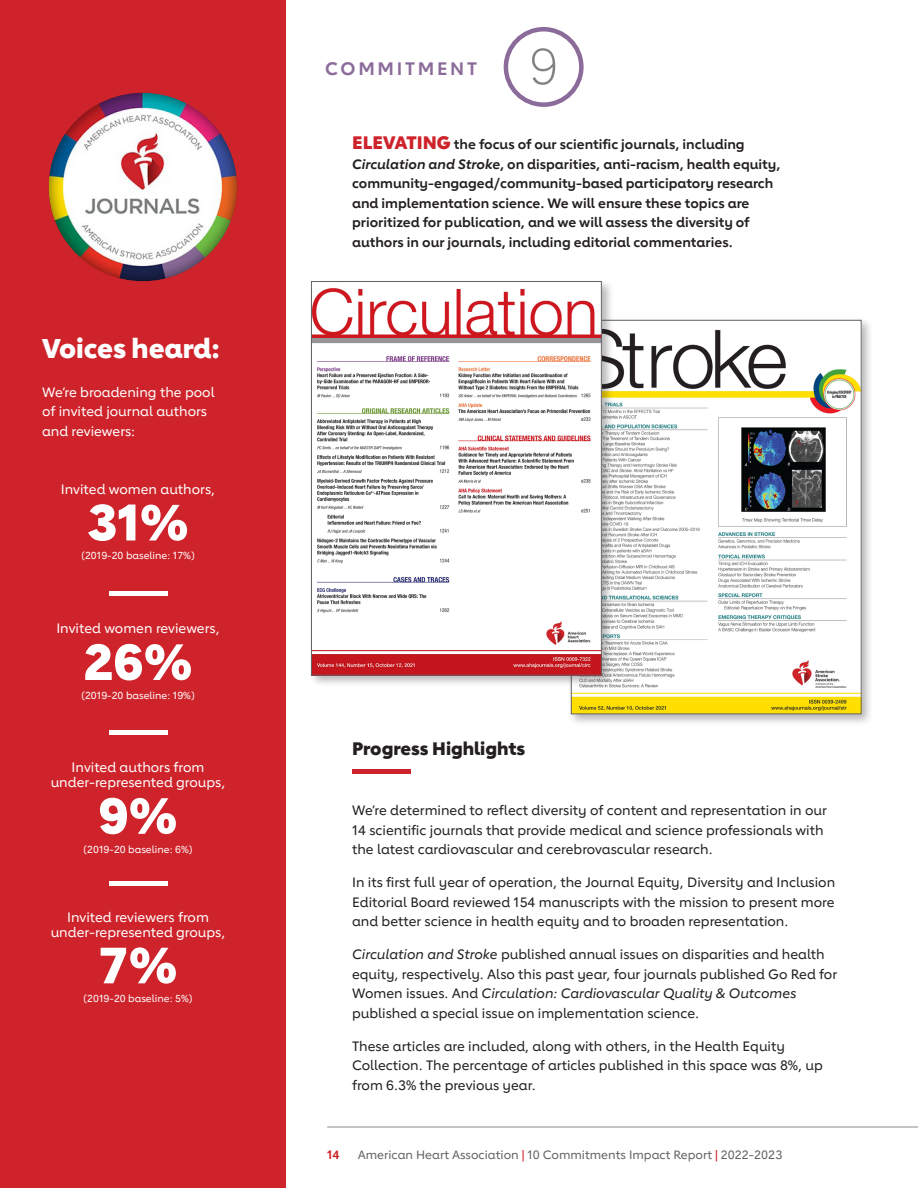
<style>
.page{position:relative;width:918px;height:1188px;background:#fff}
.page>*{position:absolute;margin:0;border:0;box-sizing:border-box;transform-origin:0 0}
.t1{font:800 50.1px "Lub Dub";color:#fff}
.t2{font:300 50.1px "Lub Dub";color:#808285}
.t3{font:800 27px "Lub Dub";color:#fff}
.t4{font:800 18px "Lub Dub";color:#231f20}
.H2_-_Section_Title{font:700 18px "Lub Dub";letter-spacing:.15em;color:#8b6b9a}
.t5{font:500 13.5px/19.5px "Lub Dub";color:#231f20}
.t6{font:700 13.5px/19.5px "Lub Dub";color:#231f20}
.t7{font:500 13.5px/19.5px "Lub Dub";color:#fff;text-align:center}
.t8{font:500 12px "Lub Dub";color:#636366}
.t9{font:700 12px "Lub Dub";color:#ce232a}
.t10{font:500 10.05px "Lub Dub";color:#fff}
.s1{color:#fff}
.s2{font-weight:800;font-size:18px;color:#ce232a}
.s3{font-style:italic}
.s4{color:#ce232a}
</style>
<div class="page">
<div style="left:0;top:0;width:285px;height:1188px;background:#ce232a"></div>
<div style="left:504px;top:27px;width:80px;height:80px;border:4px solid #8b6b9a;border-radius:50%"></div>
<div style="left:568px;top:317px;width:306px;height:409px;background:#231f20;opacity:.32"></div>
<img style="left:573px;top:322px;width:286px;height:390px">
<div style="left:48px;top:91px;width:191px;height:192px;background:#231f20;opacity:.75"></div>
<div style="left:308px;top:278px;width:306px;height:410px;background:#231f20;opacity:.32"></div>
<img style="left:313px;top:283px;width:287px;height:390px">
<div style="left:311px;top:281px;width:291px;height:394px;border:1px solid #636366"></div>
<div style="left:352px;top:769px;width:58px;height:5px;background:#ce232a"></div>
<div style="left:109px;top:591px;width:58px;height:5px;background:#fff"></div>
<div style="left:109px;top:730px;width:58px;height:5px;background:#fff"></div>
<div style="left:109px;top:881px;width:58px;height:5px;background:#fff"></div>
<hr style="left:327px;top:1126px;width:591px;height:2px;background:#939598">
<p class="t3" style="left:42px;top:332px;width:179px">Voices heard:</p>
<p class="t7" style="left:42px;top:382px;width:174px;text-align:left">We’re broadening the pool of invited journal authors and reviewers:</p>
<p class="t7" style="left:61px;top:479px;width:156px">Invited women authors,</p>
<p class="t1" style="left:87px;top:492px;width:103px">31%</p>
<p class="t10" style="left:81px;top:550px;width:115px">(2019-20 baseline: 17%)</p>
<p class="t7" style="left:56px;top:619px;width:165px">Invited women reviewers,</p>
<p class="t1" style="left:83px;top:632px;width:111px">26%</p>
<p class="t10" style="left:81px;top:689px;width:115px">(2019-20 baseline: 19%)</p>
<p class="t7" style="left:51px;top:760px;width:176px;line-height:15px">Invited authors from under-represented groups,</p>
<p class="t1" style="left:98px;top:785px;width:81px">9%</p>
<p class="t10" style="left:84px;top:843px;width:110px">(2019-20 baseline: 6%)</p>
<p class="t7" style="left:51px;top:909px;width:176px;line-height:15px">Invited reviewers from under-represented groups,</p>
<p class="t1" style="left:98px;top:935px;width:81px">7%</p>
<p class="t10" style="left:84px;top:993px;width:110px">(2019-20 baseline: 5%)</p>
<h2 class="H2_-_Section_Title" style="left:325px;top:58px;width:173px">COMMITMENT <span class="s1">9</span></h2>
<h1 class="t2" style="left:529px;top:38px;width:30px">9</h1>
<p class="t6" style="left:352px;top:134px;width:430px"><span class="s2">ELEVATING</span> the focus of our scientific journals, including <span class="s3">Circulation and Stroke</span>, on disparities, anti-racism, health equity, community-engaged/community-based participatory research and implementation science. We will ensure these topics are prioritized for publication, and we will assess the diversity of authors in our journals, including editorial commentaries.</p>
<p class="t4" style="left:352px;top:738px;width:175px">Progress Highlights</p>
<p class="t5" style="left:352px;top:801px;width:476px">We’re determined to reflect diversity of content and representation in our<br>14 scientific journals that provide medical and science professionals with the latest cardiovascular and cerebrovascular research.</p>
<p class="t5" style="left:352px;top:873px;width:485px;text-align:justify">In its first full year of operation, the Journal Equity, Diversity and Inclusion Editorial Board reviewed 154 manuscripts with the mission to present more and better science in health equity and to broaden representation.</p>
<p class="t5" style="left:352px;top:945px;width:487px"><span class="s3">Circulation and Stroke</span> published annual issues on disparities and health equity, respectively. Also this past year, four journals published Go Red for Women issues. And <span class="s3">Circulation: Cardiovascular Quality &amp; Outcomes </span>published a special issue on implementation science.</p>
<p class="t5" style="left:352px;top:1036px;width:472px">These articles are included, along with others, in the Health Equity<br>Collection. The percentage of articles published in this space was 8%, up from 6.3% the previous year.</p>
<p class="t9" style="left:327px;top:1147px;width:14px">14</p>
<p class="t8" style="left:358px;top:1147px;width:426px">American Heart Association <span class="s4">|</span> 10 Commitments Impact Report <span class="s4">|</span> 2022-2023</p>
</div>
